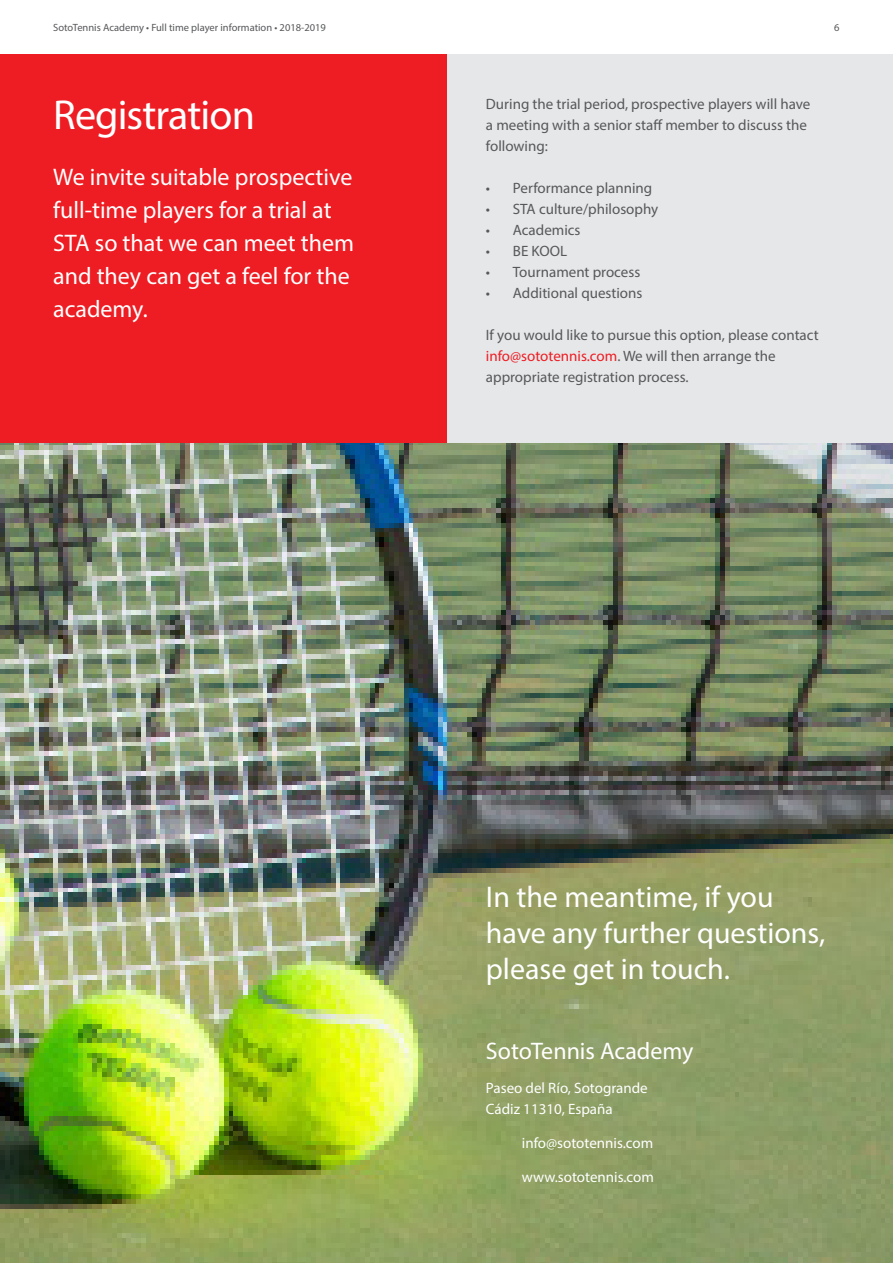
<style>
.page{position:relative;width:893px;height:1263px;background:#fff}
.page>*{position:absolute;margin:0;border:0;box-sizing:border-box;transform-origin:0 0}
.t1{font:42px "Myriad Pro";letter-spacing:-.02em;color:#fff}
.Paragraph_Style_4{font:30px/36px "Myriad Pro";color:#fff}
.Paragraph_Style_4-2{font:24px/33px "Myriad Pro";color:#fff}
.Paragraph_Style_4-3{font:15px/21px "Myriad Pro";color:#57585a}
.Paragraph_Style_4-4{font:15px/21px "Myriad Pro";color:#fff}
.Paragraph_Style_4-5{font:10.5px "Myriad Pro";color:#57585a}
.s1{color:#ee1d23}
</style>
<div class="page">
<img style="left:0;top:442px;width:893px;height:821px">
<div style="left:446px;top:54px;width:447px;height:388px;background:#e6e7e9"></div>
<div style="left:0;top:54px;width:446px;height:388px;background:#ee1d23"></div>
<p class="Paragraph_Style_4-5" style="left:53px;top:21px;width:274px">SotoTennis Academy • Full time player information • 2018-2019</p>
<p class="t1" style="left:53px;top:89px;width:203px">Registration</p>
<p class="Paragraph_Style_4-2" style="left:53px;top:160px;width:302px">We invite suitable prospective full-time players for a trial at<br>STA so that we can meet them and they can get a feel for the academy.</p>
<p class="Paragraph_Style_4-5" style="left:834px;top:21px;width:7px">6</p>
<p class="Paragraph_Style_4-3" style="left:486px;top:93px;width:326px">During the trial period, prospective players will have a meeting with a senior staff member to discuss the following:</p>
<p class="Paragraph_Style_4-3" style="left:486px;top:177px;width:168px">• Performance planning</p>
<p class="Paragraph_Style_4-3" style="left:486px;top:198px;width:174px">• STA culture/philosophy</p>
<p class="Paragraph_Style_4-3" style="left:486px;top:219px;width:96px">• Academics</p>
<p class="Paragraph_Style_4-3" style="left:486px;top:240px;width:83px">• BE KOOL</p>
<p class="Paragraph_Style_4-3" style="left:486px;top:261px;width:156px">• Tournament process</p>
<p class="Paragraph_Style_4-3" style="left:486px;top:282px;width:158px">• Additional questions</p>
<p class="Paragraph_Style_4-3" style="left:486px;top:324px;width:334px">If you would like to pursue this option, please contact <span class="s1">info@sototennis.com</span>. We will then arrange the appropriate registration process.</p>
<p class="Paragraph_Style_4" style="left:486px;top:878px;width:341px">In the meantime, if you have any further questions, please get in touch.</p>
<p class="Paragraph_Style_4-2" style="left:486px;top:1034px;width:209px">SotoTennis Academy</p>
<p class="Paragraph_Style_4-4" style="left:486px;top:1077px;width:163px">Paseo del Río, Sotogrande<br>Cádiz 11310, España</p>
<p class="Paragraph_Style_4-4" style="left:522px;top:1132px;width:133px">info@sototennis.com</p>
<p class="Paragraph_Style_4-4" style="left:522px;top:1166px;width:134px">www.sototennis.com</p>
</div>
